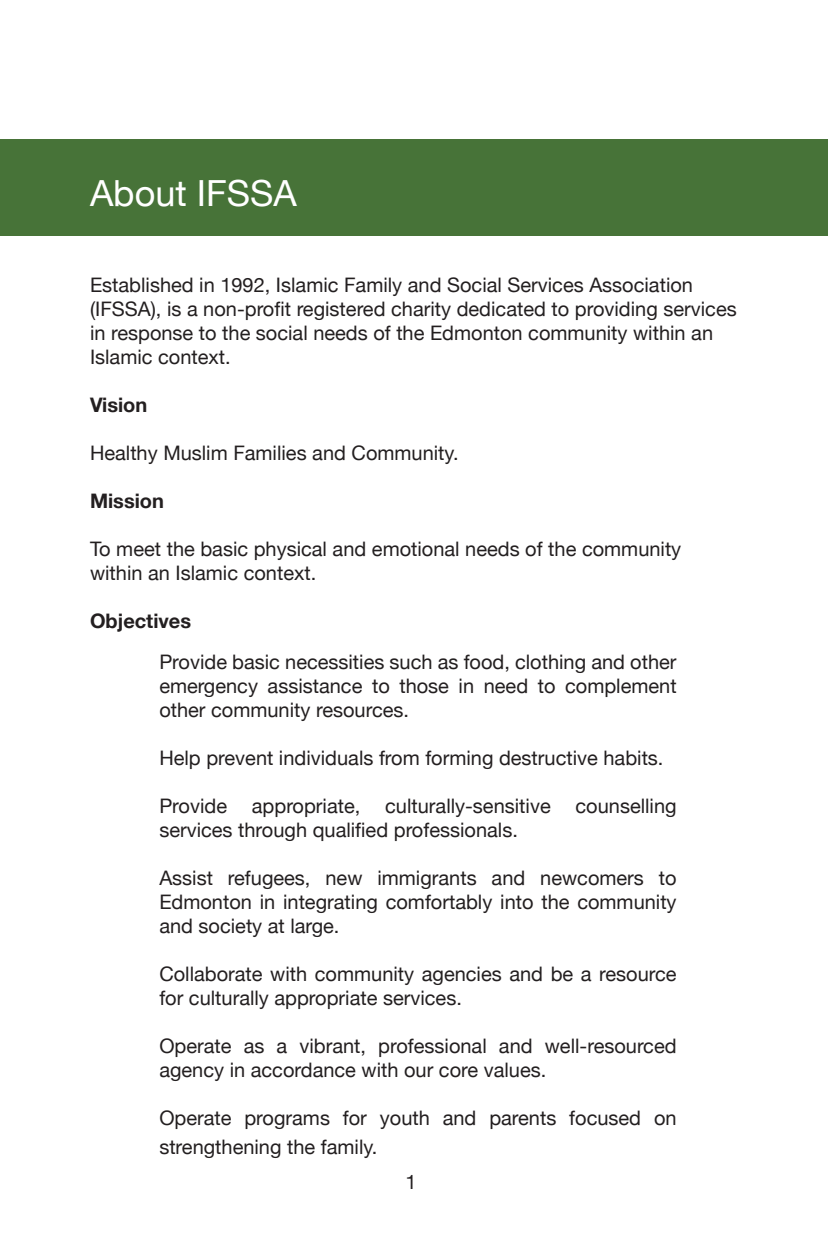
<style>
.page{position:relative;width:828px;height:1260px;background:#fff}
.page>*{position:absolute;margin:0;border:0;box-sizing:border-box;transform-origin:0 0}
.t1{font:36px "Helvetica Neue";color:#fff}
.t2{font:20px/24px "Helvetica Neue";color:#231f20}
.t3{font:700 20px "Helvetica Neue";color:#231f20}
</style>
<div class="page">
<div style="left:0;top:139px;width:828px;height:97px;background:#477338"></div>
<p class="t1" style="left:90px;top:171px;width:208px">About IFSSA</p>
<p class="t2" style="left:90px;top:272px;width:648px">Established in 1992, Islamic Family and Social Services Association (IFSSA), is a non-profit registered charity dedicated to providing services in response to the social needs of the Edmonton community within an Islamic context.</p>
<p class="t3" style="left:90px;top:392px;width:59px">Vision</p>
<p class="t2" style="left:90px;top:440px;width:370px">Healthy Muslim Families and Community.</p>
<p class="t3" style="left:90px;top:488px;width:76px">Mission</p>
<p class="t2" style="left:90px;top:536px;width:593px">To meet the basic physical and emotional needs of the community within an Islamic context.</p>
<p class="t3" style="left:90px;top:608px;width:103px">Objectives</p>
<p class="t2" style="left:159px;top:650px;width:519px;text-align:justify">Provide basic necessities such as food, clothing and other emergency assistance to those in need to complement other community resources.</p>
<p class="t2" style="left:159px;top:746px;width:506px">Help prevent individuals from forming destructive habits.</p>
<p class="t2" style="left:159px;top:794px;width:519px">Provide appropriate, culturally-sensitive counselling services through qualified professionals.</p>
<p class="t2" style="left:159px;top:866px;width:519px;text-align:justify">Assist refugees, new immigrants and newcomers to Edmonton in integrating comfortably into the community and society at large.</p>
<p class="t2" style="left:159px;top:962px;width:519px">Collaborate with community agencies and be a resource for culturally appropriate services.</p>
<p class="t2" style="left:159px;top:1034px;width:519px">Operate as a vibrant, professional and well-resourced agency in accordance with our core values.</p>
<p class="t2" style="left:159px;top:1103px;width:519px;line-height:28.8px">Operate programs for youth and parents focused on strengthening the family.</p>
<p class="t2" style="left:405px;top:1170px;width:13px">1</p>
</div>
